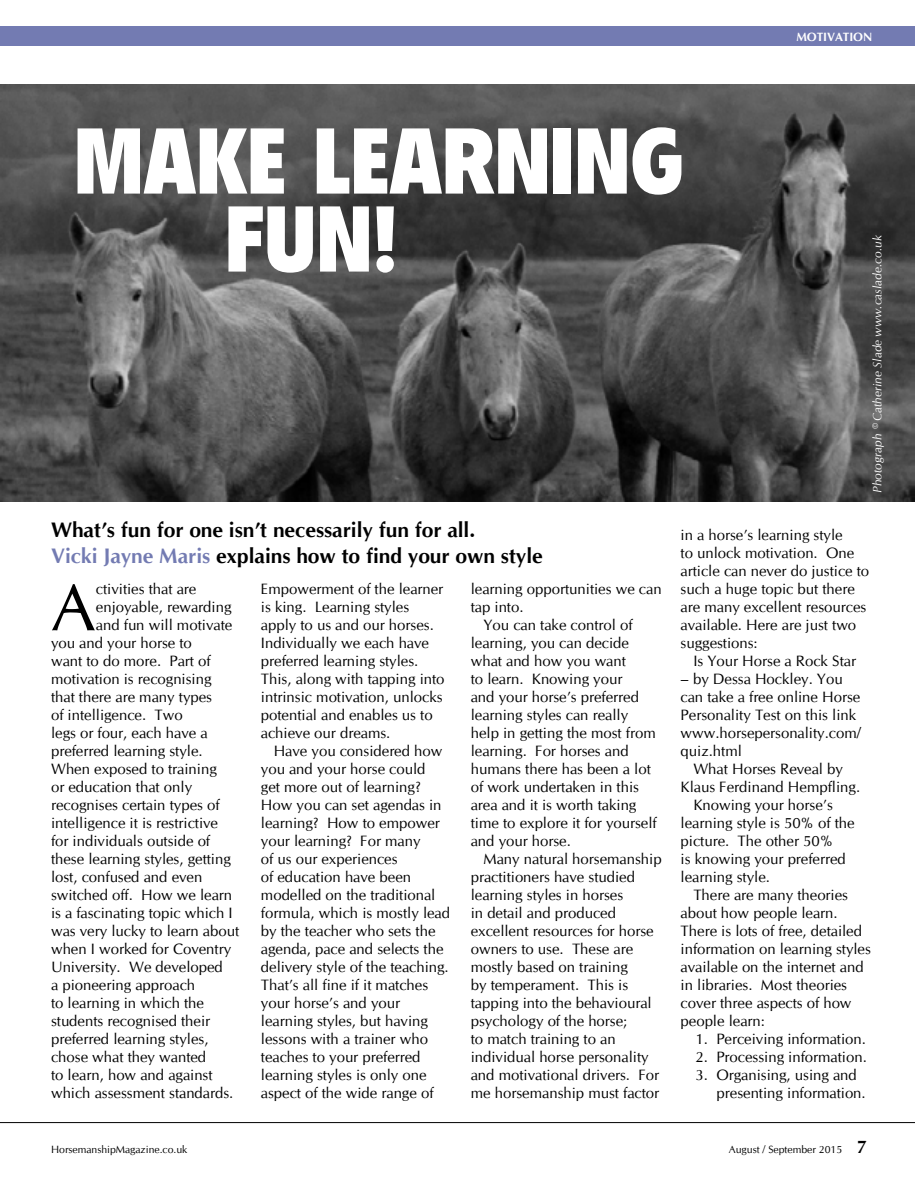
<style>
.page{position:relative;width:915px;height:1191px;background:#fff}
.page>*{position:absolute;margin:0;border:0;box-sizing:border-box;transform-origin:0 0}
.t1{font:91.5px/78px "There Sign Head 3";color:#fff}
.t2{font:67.5px "CG Omega";color:#000}
.t3{font:700 21px/25.2px "CG Omega";color:#000}
.t4{font:15px/18px "CG Omega";color:#000}
.t5{font:italic 12px "CG Omega";color:#fff}
.t6{font:700 12px "CG Omega";letter-spacing:-.01em;color:#fff}
.t7{font:10.5px "CG Omega";color:#000}
.s1{color:#737bb2}
.s2{font-weight:700;font-size:18px}
</style>
<div class="page">
<img style="left:0;top:85px;width:914px;height:416px">
<div style="left:0;top:26px;width:914px;height:20px;background:#737bb2"></div>
<hr style="left:0;top:1122px;width:914px;height:1px;background:#000">
<h1 class="t1" style="left:225px;top:123px;width:461px;text-indent:-151px">MAKE LEARNING<br>FUN!</h1>
<p class="t6" style="left:796px;top:29px;width:77px">MOTIVATION</p>
<p class="t5" style="left:869px;top:493px;width:259px;rotate:-90deg">Photograph © Catherine Slade www.caslade.co.uk</p>
<h3 class="t3" style="left:51px;top:517px;width:493px">What’s fun for one isn’t necessarily fun for all.<br><span class="s1">Vicki Jayne Maris</span> explains how to find your own style</h3>
<h2 class="t2" style="left:51px;top:567px;width:46px">A</h2>
<p class="t4" style="left:96px;top:580px;width:102px">ctivities that are</p>
<p class="t4" style="left:96px;top:598px;width:137px">enjoyable, rewarding</p>
<p class="t4" style="left:96px;top:616px;width:138px">and fun will motivate</p>
<p class="t4" style="left:51px;top:634px;width:142px">you and your horse to</p>
<p class="t4" style="left:51px;top:652px;width:161px">want to do more. Part of</p>
<p class="t4" style="left:51px;top:670px;width:162px">motivation is recognising</p>
<p class="t4" style="left:51px;top:688px;width:162px">that there are many types</p>
<p class="t4" style="left:51px;top:706px;width:133px">of intelligence. Two</p>
<p class="t4" style="left:51px;top:724px;width:158px">legs or four, each have a</p>
<p class="t4" style="left:51px;top:742px;width:153px">preferred learning style.</p>
<p class="t4" style="left:51px;top:760px;width:167px">When exposed to training</p>
<p class="t4" style="left:51px;top:778px;width:142px">or education that only</p>
<p class="t4" style="left:51px;top:796px;width:170px">recognises certain types of</p>
<p class="t4" style="left:51px;top:814px;width:168px">intelligence it is restrictive</p>
<p class="t4" style="left:51px;top:832px;width:160px">for individuals outside of</p>
<p class="t4" style="left:51px;top:850px;width:181px">these learning styles, getting</p>
<p class="t4" style="left:51px;top:868px;width:153px">lost, confused and even</p>
<p class="t4" style="left:51px;top:886px;width:183px">switched off. How we learn</p>
<p class="t4" style="left:51px;top:904px;width:183px">is a fascinating topic which I</p>
<p class="t4" style="left:51px;top:922px;width:189px">was very lucky to learn about</p>
<p class="t4" style="left:51px;top:940px;width:181px">when I worked for Coventry</p>
<p class="t4" style="left:51px;top:958px;width:173px">University. We developed</p>
<p class="t4" style="left:51px;top:976px;width:146px">a pioneering approach</p>
<p class="t4" style="left:51px;top:994px;width:154px">to learning in which the</p>
<p class="t4" style="left:51px;top:1012px;width:160px">students recognised their</p>
<p class="t4" style="left:51px;top:1030px;width:159px">preferred learning styles,</p>
<p class="t4" style="left:51px;top:1048px;width:157px">chose what they wanted</p>
<p class="t4" style="left:51px;top:1066px;width:163px">to learn, how and against</p>
<p class="t4" style="left:51px;top:1084px;width:184px">which assessment standards.</p>
<p class="t4" style="left:261px;top:580px;width:185px">Empowerment of the learner is king. Learning styles apply to us and our horses.<br>Individually we each have preferred learning styles.<br>This, along with tapping into intrinsic motivation, unlocks potential and enables us to achieve our dreams.</p>
<p class="t4" style="left:261px;top:742px;width:191px;text-indent:13px">Have you considered how you and your horse could<br>get more out of learning?<br>How you can set agendas in learning? How to empower your learning? For many<br>of us our experiences<br>of education have been modelled on the traditional formula, which is mostly lead by the teacher who sets the agenda, pace and selects the delivery style of the teaching.<br>That’s all fine if it matches your horse’s and your learning styles, but having lessons with a trainer who teaches to your preferred learning styles is only one aspect of the wide range of</p>
<p class="t4" style="left:470px;top:580px;width:192px">learning opportunities we can</p>
<p class="t4" style="left:470px;top:598px;width:54px">tap into.</p>
<p class="t4" style="left:483px;top:616px;width:150px">You can take control of</p>
<p class="t4" style="left:470px;top:634px;width:160px">learning, you can decide</p>
<p class="t4" style="left:470px;top:652px;width:157px">what and how you want</p>
<p class="t4" style="left:470px;top:670px;width:153px">to learn. Knowing your</p>
<p class="t4" style="left:470px;top:688px;width:170px">and your horse’s preferred</p>
<p class="t4" style="left:470px;top:706px;width:159px">learning styles can really</p>
<p class="t4" style="left:470px;top:724px;width:186px">help in getting the most from</p>
<p class="t4" style="left:470px;top:742px;width:159px">learning. For horses and</p>
<p class="t4" style="left:470px;top:760px;width:181px">humans there has been a lot</p>
<p class="t4" style="left:470px;top:778px;width:170px">of work undertaken in this</p>
<p class="t4" style="left:470px;top:796px;width:167px">area and it is worth taking</p>
<p class="t4" style="left:470px;top:814px;width:187px">time to explore it for yourself</p>
<p class="t4" style="left:470px;top:832px;width:102px">and your horse.</p>
<p class="t4" style="left:483px;top:850px;width:180px">Many natural horsemanship</p>
<p class="t4" style="left:470px;top:868px;width:166px">practitioners have studied</p>
<p class="t4" style="left:470px;top:886px;width:154px">learning styles in horses</p>
<p class="t4" style="left:470px;top:904px;width:147px">in detail and produced</p>
<p class="t4" style="left:470px;top:922px;width:184px">excellent resources for horse</p>
<p class="t4" style="left:470px;top:940px;width:164px">owners to use. These are</p>
<p class="t4" style="left:470px;top:958px;width:159px">mostly based on training</p>
<p class="t4" style="left:470px;top:976px;width:159px">by temperament. This is</p>
<p class="t4" style="left:470px;top:994px;width:182px">tapping into the behavioural</p>
<p class="t4" style="left:470px;top:1012px;width:158px">psychology of the horse;</p>
<p class="t4" style="left:470px;top:1030px;width:146px">to match training to an</p>
<p class="t4" style="left:470px;top:1048px;width:179px">individual horse personality</p>
<p class="t4" style="left:470px;top:1066px;width:190px">and motivational drivers. For</p>
<p class="t4" style="left:470px;top:1084px;width:190px">me horsemanship must factor</p>
<p class="t4" style="left:680px;top:526px;width:190px">in a horse’s learning style<br>to unlock motivation. One article can never do justice to such a huge topic but there are many excellent resources available. Here are just two suggestions:</p>
<p class="t4" style="left:693px;top:652px;width:164px">Is Your Horse a Rock Star</p>
<p class="t4" style="left:680px;top:670px;width:182px">– by Dessa Hockley. You can take a free online Horse<br>Personality Test on this link www.horsepersonality.com/ quiz.html</p>
<p class="t4" style="left:693px;top:760px;width:151px">What Horses Reveal by</p>
<p class="t4" style="left:680px;top:778px;width:181px">Klaus Ferdinand Hempfling.</p>
<p class="t4" style="left:693px;top:796px;width:141px">Knowing your horse’s</p>
<p class="t4" style="left:680px;top:814px;width:175px">learning style is 50% of the</p>
<p class="t4" style="left:680px;top:832px;width:154px">picture. The other 50%</p>
<p class="t4" style="left:680px;top:850px;width:167px">is knowing your preferred</p>
<p class="t4" style="left:680px;top:868px;width:91px">learning style.</p>
<p class="t4" style="left:693px;top:886px;width:156px">There are many theories</p>
<p class="t4" style="left:680px;top:904px;width:159px">about how people learn.</p>
<p class="t4" style="left:680px;top:922px;width:183px">There is lots of free, detailed</p>
<p class="t4" style="left:680px;top:940px;width:192px">information on learning styles</p>
<p class="t4" style="left:680px;top:958px;width:184px">available on the internet and</p>
<p class="t4" style="left:680px;top:976px;width:168px">in libraries. Most theories</p>
<p class="t4" style="left:680px;top:994px;width:172px">cover three aspects of how</p>
<p class="t4" style="left:680px;top:1012px;width:86px">people learn:</p>
<p class="t4" style="left:695px;top:1030px;width:172px">1. Perceiving information.</p>
<p class="t4" style="left:695px;top:1048px;width:173px">2. Processing information.</p>
<p class="t4" style="left:716px;top:1066px;width:150px;text-indent:-21px">3. Organising, using and presenting information.</p>
<p class="t7" style="left:51px;top:1142px;width:138px">HorsemanshipMagazine.co.uk</p>
<p class="t7" style="left:728px;top:1143px;width:139px">August / September 2015 <span class="s2">7</span></p>
</div>
